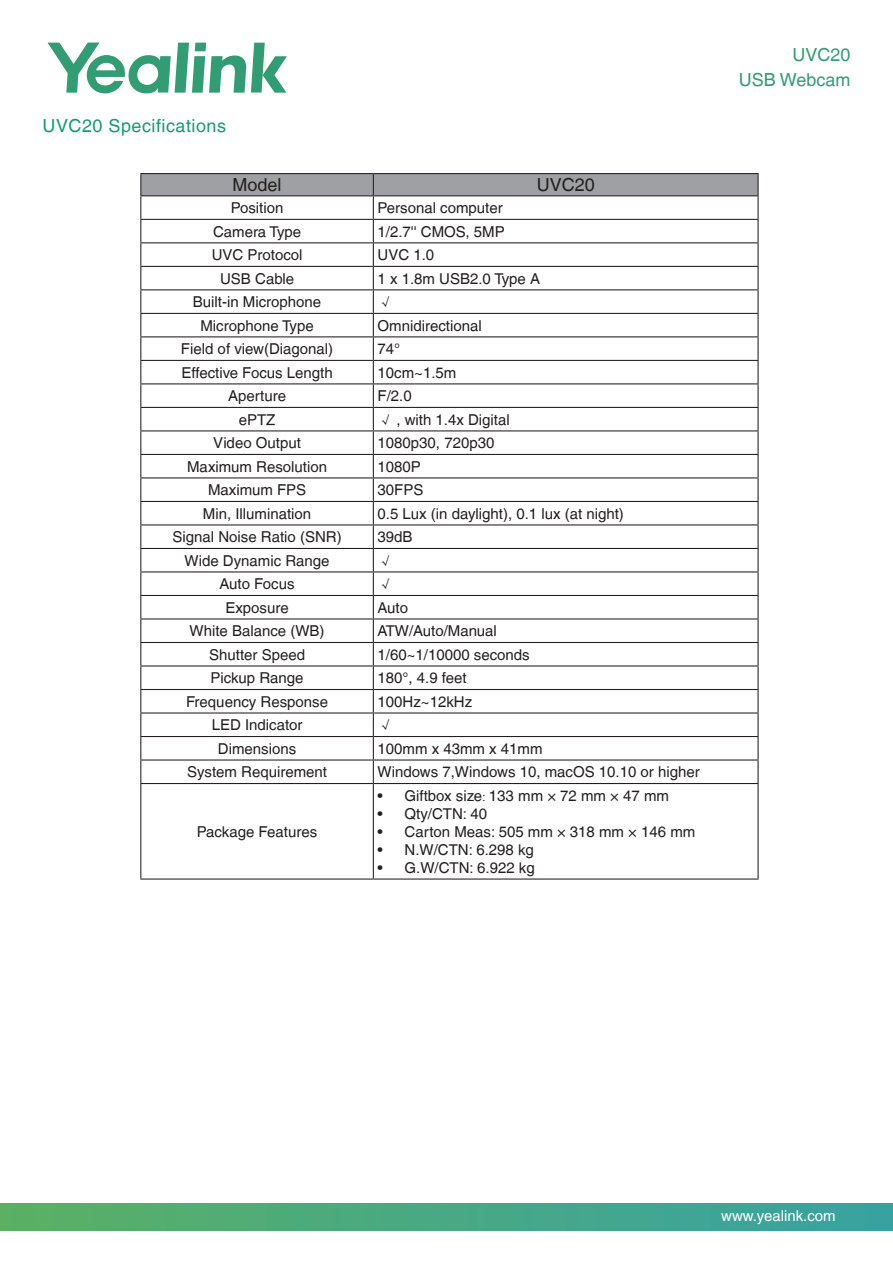
<style>
.page{position:relative;width:893px;height:1263px;background:#fff}
.page>*{position:absolute;margin:0;border:0;box-sizing:border-box;transform-origin:0 0}
.h2-绿{font:18px "Helvetica LT";letter-spacing:.03em;color:#109f6f}
.机型名{font:18px "Helvetica LT";color:#349c74}
.t1{font:18px "Helvetica LT";color:#231f20}
.t2{font:15px "Helvetica LT";color:#231f20}
.t3{font:15px "Helvetica LT";color:#fff}
.t4{font:15px "Fang Song";color:#231f20}
.s1{font-family:"Fang Song"}
.s2{font-family:"Adobe Song Std";font-weight:300}
</style>
<div class="page">
<svg style="left:48px;top:43px;width:239px;height:50px"></svg>
<div style="left:0;top:1203px;width:893px;height:27px;background:linear-gradient(to right,#5ab065,#38a2a2)"></div>
<hr style="left:140px;top:173px;width:233px;height:1px;background:#231f20">
<hr style="left:373px;top:173px;width:386px;height:1px;background:#231f20">
<hr style="left:757px;top:174px;width:2px;height:21px;background:#231f20">
<hr style="left:373px;top:195px;width:386px;height:1px;background:#231f20">
<hr style="left:757px;top:196px;width:2px;height:23px;background:#231f20">
<hr style="left:373px;top:219px;width:386px;height:1px;background:#231f20">
<hr style="left:757px;top:220px;width:2px;height:22px;background:#231f20">
<hr style="left:373px;top:242px;width:386px;height:1px;background:#231f20">
<hr style="left:757px;top:243px;width:2px;height:23px;background:#231f20">
<hr style="left:373px;top:266px;width:386px;height:1px;background:#231f20">
<hr style="left:757px;top:267px;width:2px;height:22px;background:#231f20">
<hr style="left:373px;top:289px;width:386px;height:1px;background:#231f20">
<hr style="left:757px;top:290px;width:2px;height:23px;background:#231f20">
<hr style="left:373px;top:313px;width:386px;height:1px;background:#231f20">
<hr style="left:757px;top:314px;width:2px;height:22px;background:#231f20">
<hr style="left:373px;top:336px;width:386px;height:1px;background:#231f20">
<hr style="left:757px;top:337px;width:2px;height:23px;background:#231f20">
<hr style="left:373px;top:360px;width:386px;height:1px;background:#231f20">
<hr style="left:757px;top:361px;width:2px;height:22px;background:#231f20">
<hr style="left:373px;top:383px;width:386px;height:1px;background:#231f20">
<hr style="left:757px;top:384px;width:2px;height:23px;background:#231f20">
<hr style="left:373px;top:407px;width:386px;height:1px;background:#231f20">
<hr style="left:757px;top:408px;width:2px;height:22px;background:#231f20">
<hr style="left:373px;top:430px;width:386px;height:1px;background:#231f20">
<hr style="left:757px;top:431px;width:2px;height:23px;background:#231f20">
<hr style="left:373px;top:454px;width:386px;height:1px;background:#231f20">
<hr style="left:757px;top:455px;width:2px;height:22px;background:#231f20">
<hr style="left:373px;top:477px;width:386px;height:1px;background:#231f20">
<hr style="left:757px;top:478px;width:2px;height:23px;background:#231f20">
<hr style="left:373px;top:501px;width:386px;height:1px;background:#231f20">
<hr style="left:757px;top:502px;width:2px;height:22px;background:#231f20">
<hr style="left:373px;top:524px;width:386px;height:1px;background:#231f20">
<hr style="left:757px;top:525px;width:2px;height:23px;background:#231f20">
<hr style="left:373px;top:548px;width:386px;height:1px;background:#231f20">
<hr style="left:757px;top:549px;width:2px;height:22px;background:#231f20">
<hr style="left:373px;top:571px;width:386px;height:1px;background:#231f20">
<hr style="left:757px;top:572px;width:2px;height:23px;background:#231f20">
<hr style="left:373px;top:595px;width:386px;height:1px;background:#231f20">
<hr style="left:757px;top:596px;width:2px;height:22px;background:#231f20">
<hr style="left:373px;top:618px;width:386px;height:1px;background:#231f20">
<hr style="left:757px;top:619px;width:2px;height:23px;background:#231f20">
<hr style="left:373px;top:642px;width:386px;height:1px;background:#231f20">
<hr style="left:757px;top:643px;width:2px;height:22px;background:#231f20">
<hr style="left:373px;top:665px;width:386px;height:1px;background:#231f20">
<hr style="left:757px;top:666px;width:2px;height:23px;background:#231f20">
<hr style="left:373px;top:689px;width:386px;height:1px;background:#231f20">
<hr style="left:757px;top:690px;width:2px;height:22px;background:#231f20">
<hr style="left:373px;top:712px;width:386px;height:1px;background:#231f20">
<hr style="left:757px;top:713px;width:2px;height:23px;background:#231f20">
<hr style="left:373px;top:736px;width:386px;height:1px;background:#231f20">
<hr style="left:757px;top:737px;width:2px;height:22px;background:#231f20">
<hr style="left:373px;top:759px;width:386px;height:1px;background:#231f20">
<svg style="left:140px;top:174px;width:618px;height:609px"></svg>
<hr style="left:757px;top:760px;width:2px;height:23px;background:#231f20">
<hr style="left:140px;top:783px;width:233px;height:1px;background:#231f20">
<hr style="left:140px;top:784px;width:1px;height:94px;background:#231f20">
<hr style="left:373px;top:783px;width:386px;height:1px;background:#231f20">
<hr style="left:373px;top:784px;width:1px;height:94px;background:#231f20">
<hr style="left:757px;top:784px;width:2px;height:94px;background:#231f20">
<hr style="left:140px;top:878px;width:233px;height:1px;background:#231f20">
<hr style="left:373px;top:878px;width:386px;height:1px;background:#231f20">
<p class="h2-绿" style="left:43px;top:116px;width:185px">UVC20 Specifications</p>
<p class="t1" style="left:233px;top:174px;width:51px">Model</p>
<p class="t1" style="left:537px;top:174px;width:60px">UVC20</p>
<p class="t2" style="left:231px;top:199px;width:54px">Position</p>
<p class="t2" style="left:378px;top:199px;width:127px">Personal computer</p>
<p class="t2" style="left:213px;top:223px;width:90px">Camera Type</p>
<p class="t2" style="left:378px;top:223px;width:129px">1/2.7'' CMOS, 5MP</p>
<p class="t2" style="left:212px;top:246px;width:92px">UVC Protocol</p>
<p class="t2" style="left:378px;top:246px;width:58px">UVC 1.0</p>
<p class="t2" style="left:220px;top:270px;width:75px">USB Cable</p>
<p class="t2" style="left:378px;top:270px;width:164px">1 x 1.8m USB2.0 Type A</p>
<p class="t2" style="left:193px;top:293px;width:130px">Built-in Microphone</p>
<p class="t4" style="left:378px;top:294px;width:16px">√</p>
<p class="t2" style="left:200px;top:317px;width:115px">Microphone Type</p>
<p class="t2" style="left:378px;top:317px;width:106px">Omnidirectional</p>
<p class="t2" style="left:181px;top:340px;width:154px">Field of view(Diagonal)</p>
<p class="t2" style="left:378px;top:340px;width:24px">74°</p>
<p class="t2" style="left:181px;top:364px;width:153px">Effective Focus Length</p>
<p class="t2" style="left:378px;top:364px;width:80px">10cm~1.5m</p>
<p class="t2" style="left:228px;top:387px;width:60px">Aperture</p>
<p class="t2" style="left:378px;top:387px;width:36px">F/2.0</p>
<p class="t2" style="left:239px;top:411px;width:38px">ePTZ</p>
<p class="t2" style="left:378px;top:411px;width:134px"><span class="s1">√</span> , with 1.4x Digital</p>
<p class="t2" style="left:213px;top:434px;width:89px">Video Output</p>
<p class="t2" style="left:378px;top:434px;width:118px">1080p30, 720p30</p>
<p class="t2" style="left:187px;top:458px;width:141px">Maximum Resolution</p>
<p class="t2" style="left:378px;top:458px;width:45px">1080P</p>
<p class="t2" style="left:208px;top:481px;width:100px">Maximum FPS</p>
<p class="t2" style="left:378px;top:481px;width:47px">30FPS</p>
<p class="t2" style="left:203px;top:505px;width:110px">Min, Illumination</p>
<p class="t2" style="left:378px;top:505px;width:248px">0.5 Lux (in daylight), 0.1 lux (at night)</p>
<p class="t2" style="left:172px;top:528px;width:171px">Signal Noise Ratio (SNR)</p>
<p class="t2" style="left:378px;top:528px;width:37px">39dB</p>
<p class="t2" style="left:185px;top:552px;width:147px">Wide Dynamic Range</p>
<p class="t4" style="left:378px;top:553px;width:17px">√</p>
<p class="t2" style="left:220px;top:575px;width:76px">Auto Focus</p>
<p class="t4" style="left:378px;top:576px;width:17px">√</p>
<p class="t2" style="left:225px;top:599px;width:65px">Exposure</p>
<p class="t2" style="left:378px;top:599px;width:32px">Auto</p>
<p class="t2" style="left:190px;top:622px;width:137px">White Balance (WB)</p>
<p class="t2" style="left:378px;top:622px;width:121px">ATW/Auto/Manual</p>
<p class="t2" style="left:209px;top:646px;width:97px">Shutter Speed</p>
<p class="t2" style="left:378px;top:646px;width:154px">1/60~1/10000 seconds</p>
<p class="t2" style="left:211px;top:669px;width:95px">Pickup Range</p>
<p class="t2" style="left:378px;top:669px;width:90px">180°, 4.9 feet</p>
<p class="t2" style="left:186px;top:693px;width:143px">Frequency Response</p>
<p class="t2" style="left:378px;top:693px;width:96px">100Hz~12kHz</p>
<p class="t2" style="left:212px;top:716px;width:92px">LED Indicator</p>
<p class="t4" style="left:378px;top:717px;width:17px">√</p>
<p class="t2" style="left:218px;top:740px;width:80px">Dimensions</p>
<p class="t2" style="left:378px;top:740px;width:167px">100mm x 43mm x 41mm</p>
<p class="t2" style="left:187px;top:763px;width:142px">System Requirement</p>
<p class="t2" style="left:378px;top:763px;width:324px">Windows 7,Windows 10, macOS 10.10 or higher</p>
<p class="t2" style="left:197px;top:823px;width:122px">Package Features</p>
<p class="t2" style="left:378px;top:787px;width:293px">• Giftbox size<span class="s2">:</span> 133 mm × 72 mm × 47 mm</p>
<p class="t2" style="left:378px;top:805px;width:111px">• Qty/CTN: 40</p>
<p class="t2" style="left:378px;top:823px;width:319px">• Carton Meas: 505 mm × 318 mm × 146 mm</p>
<p class="t2" style="left:378px;top:841px;width:158px">• N.W/CTN: 6.298 kg</p>
<p class="t2" style="left:378px;top:859px;width:159px">• G.W/CTN: 6.922 kg</p>
<p class="机型名" style="left:792px;top:44px;width:60px">UVC20</p>
<p class="机型名" style="left:739px;top:69px;width:113px">USB Webcam</p>
<p class="t3" style="left:721px;top:1207px;width:116px">www.yealink.com</p>
</div>
